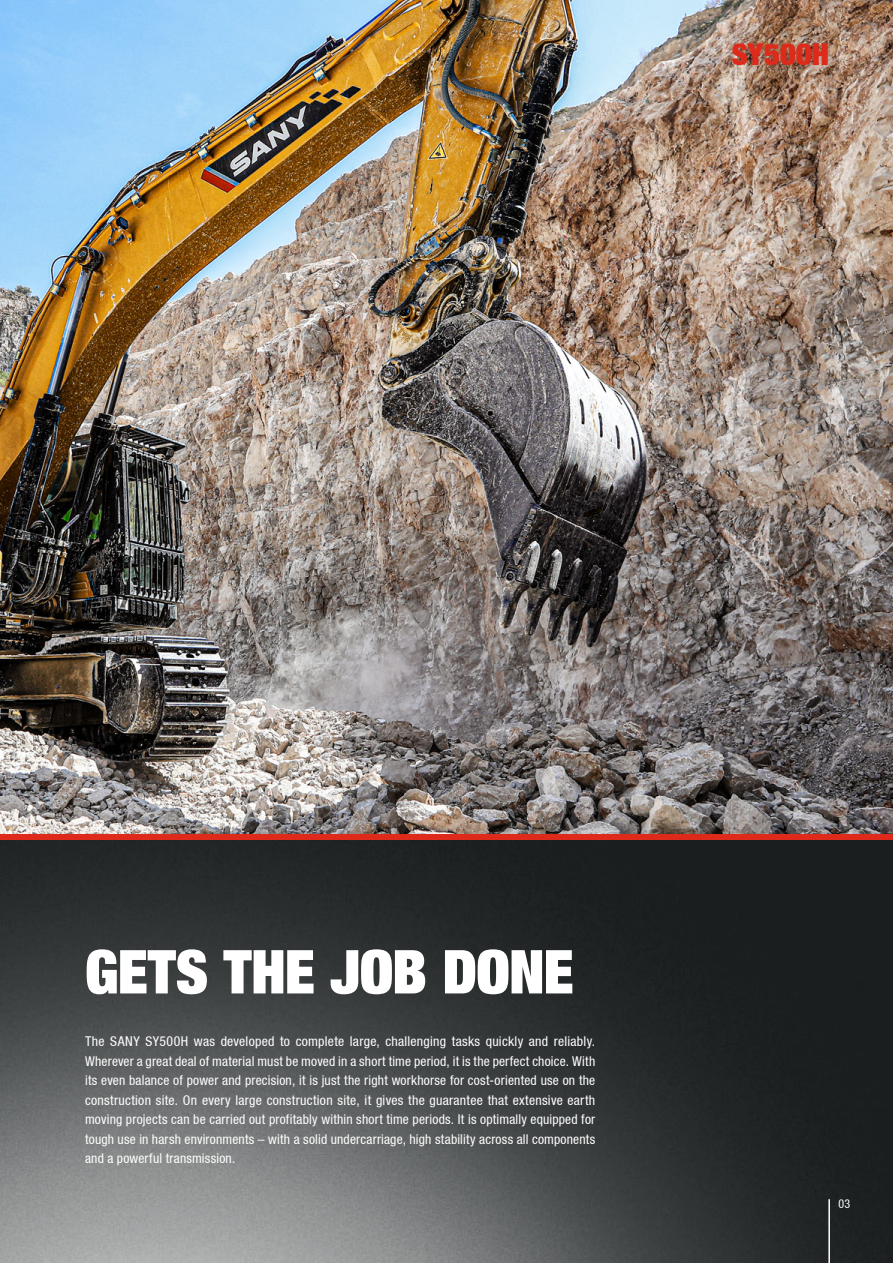
<style>
.page{position:relative;width:893px;height:1263px;background:#fff}
.page>*{position:absolute;margin:0;border:0;box-sizing:border-box;transform-origin:0 0}
.t1{font:900 60px "Context Reprise Extra Black S Si Extra";letter-spacing:-.01em;color:#fff}
.t2{font:900 30px "Context Reprise Extra Black S Si Extra";letter-spacing:.01em;color:#dd2a1b}
.t3{font:13.5px/19.5px "Context Reprise Condensed S Si Condensed";letter-spacing:.015em;color:#fff;text-align:justify}
.t4{font:12px "Context Reprise Condensed S Si Condensed";color:#fff}
</style>
<div class="page">
<img style="left:0;top:839px;width:893px;height:424px">
<div style="left:0;top:833px;width:893px;height:6px;background:#dd2a1b"></div>
<img style="left:0;top:0;width:893px;height:833px">
<hr style="left:828px;top:1199px;width:2px;height:64px;background:#fff">
<h2 class="t2" style="left:732px;top:35px;width:99px">SY500H</h2>
<h1 class="t1" style="left:85px;top:933px;width:490px">GETS THE JOB DONE</h1>
<p class="t3" style="left:85px;top:1031px;width:512px">The SANY SY500H was developed to complete large, challenging tasks quickly and reliably.<br>Wherever a great deal of material must be moved in a short time period, it is the perfect choice. With its even balance of power and precision, it is just the right workhorse for cost-oriented use on the construction site. On every large construction site, it gives the guarantee that extensive earth moving projects can be carried out profitably within short time periods. It is optimally equipped for tough use in harsh environments – with a solid undercarriage, high stability across all components and a powerful transmission.</p>
<p class="t4" style="left:838px;top:1197px;width:13px">03</p>
</div>
